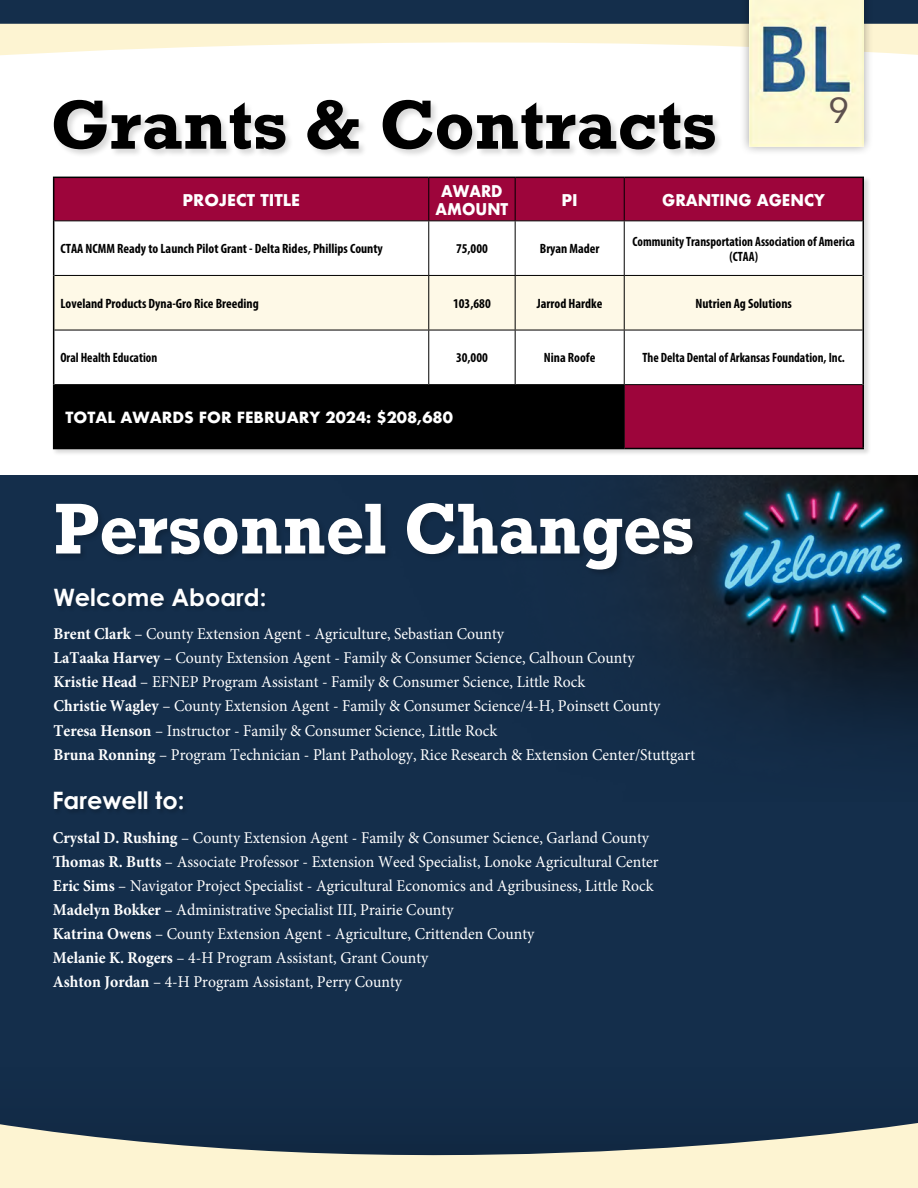
<style>
.page{position:relative;width:918px;height:1188px;background:#fff}
.page>*{position:absolute;margin:0;border:0;box-sizing:border-box;transform-origin:0 0}
.t1{font:700 67.5px "Rockwell";color:#fff;scale:.93 1}
.t2{font:700 65.25px "Rockwell";color:#000}
.t3{font:36px "Avenir";color:#5e514e}
.t4{font:700 24px "Century Gothic Pro";color:#fff}
.t5{font:16.5px/24px "Minion Pro";color:#fff;scale:.95 1}
.t6{font:700 15.75px "Futura";color:#fff}
.t7{font:700 15.75px "Futura";color:#fff;scale:.95 1}
.t8{font:700 15.75px/18px "Futura";color:#fff;text-align:center;scale:.92 1}
.t9{font:700 15px "Futura";color:#fff}
.t10{font:700 condensed 13.5px "Myriad Pro";color:#000}
.t11{font:700 condensed 13.5px/15px "Myriad Pro";color:#000;text-align:center;scale:.95 1}
.s1{font-weight:700}
</style>
<div class="page">
<div style="left:0;top:0;width:918px;height:24px;background:#142e4b"></div>
<svg style="left:0;top:37px;width:918px;height:19px"></svg>
<div style="left:0;top:24px;width:918px;height:13px;background:#fdf4d2"></div>
<div style="left:739px;top:0;width:135px;height:157px;background:#000;opacity:.35"></div>
<img style="left:749px;top:0;width:115px;height:147px">
<div style="left:53px;top:99px;width:671px;height:59px;background:#000;opacity:.15"></div>
<div style="left:52px;top:176px;width:819px;height:281px;background:#000;opacity:.15"></div>
<div style="left:54px;top:178px;width:808px;height:270px;background:#9d053b"></div>
<svg style="left:54px;top:221px;width:808px;height:163px"></svg>
<div style="left:54px;top:276px;width:808px;height:54px;background:#fef9e7"></div>
<div style="left:54px;top:385px;width:570px;height:64px;background:#000"></div>
<hr style="left:53px;top:177px;width:376px;height:1px;background:#000">
<hr style="left:53px;top:178px;width:1px;height:43px;background:#000">
<hr style="left:429px;top:177px;width:86px;height:1px;background:#000">
<hr style="left:515px;top:177px;width:109px;height:1px;background:#000">
<hr style="left:624px;top:177px;width:240px;height:1px;background:#000">
<hr style="left:862px;top:178px;width:2px;height:43px;background:#000">
<hr style="left:53px;top:221px;width:1px;height:54px;background:#000">
<hr style="left:862px;top:221px;width:2px;height:54px;background:#000">
<hr style="left:53px;top:275px;width:1px;height:55px;background:#000">
<hr style="left:862px;top:275px;width:2px;height:55px;background:#000">
<hr style="left:53px;top:330px;width:1px;height:55px;background:#000">
<hr style="left:862px;top:330px;width:2px;height:55px;background:#000">
<hr style="left:53px;top:385px;width:1px;height:63px;background:#000">
<hr style="left:862px;top:385px;width:2px;height:63px;background:#000">
<hr style="left:53px;top:448px;width:376px;height:1px;background:#000">
<hr style="left:624px;top:448px;width:240px;height:1px;background:#000">
<hr style="left:428px;top:178px;width:1px;height:42px;background:#000">
<hr style="left:515px;top:178px;width:1px;height:42px;background:#000">
<hr style="left:624px;top:178px;width:1px;height:42px;background:#000">
<hr style="left:54px;top:220px;width:375px;height:1px;background:#000">
<hr style="left:429px;top:220px;width:86px;height:1px;background:#000">
<hr style="left:428px;top:221px;width:1px;height:54px;background:#000">
<hr style="left:515px;top:220px;width:109px;height:1px;background:#000">
<hr style="left:515px;top:221px;width:1px;height:54px;background:#000">
<hr style="left:624px;top:220px;width:238px;height:1px;background:#000">
<hr style="left:624px;top:221px;width:1px;height:54px;background:#000">
<hr style="left:54px;top:275px;width:375px;height:1px;background:#000">
<hr style="left:429px;top:275px;width:86px;height:1px;background:#000">
<hr style="left:428px;top:276px;width:1px;height:54px;background:#000">
<hr style="left:515px;top:275px;width:109px;height:1px;background:#000">
<hr style="left:515px;top:276px;width:1px;height:54px;background:#000">
<hr style="left:624px;top:275px;width:238px;height:1px;background:#000">
<hr style="left:624px;top:276px;width:1px;height:54px;background:#000">
<hr style="left:54px;top:330px;width:375px;height:1px;background:#000">
<hr style="left:429px;top:330px;width:86px;height:1px;background:#000">
<hr style="left:428px;top:330px;width:1px;height:54px;background:#000">
<hr style="left:515px;top:330px;width:109px;height:1px;background:#000">
<hr style="left:515px;top:330px;width:1px;height:54px;background:#000">
<hr style="left:624px;top:330px;width:238px;height:1px;background:#000">
<hr style="left:624px;top:330px;width:1px;height:54px;background:#000">
<hr style="left:54px;top:384px;width:375px;height:1px;background:#000">
<hr style="left:429px;top:384px;width:86px;height:1px;background:#000">
<hr style="left:515px;top:384px;width:109px;height:1px;background:#000">
<hr style="left:624px;top:384px;width:238px;height:1px;background:#000">
<hr style="left:624px;top:385px;width:1px;height:63px;background:#000">
<div style="left:0;top:475px;width:918px;height:713px;background:#142e4b"></div>
<img style="left:647px;top:475px;width:271px;height:261px">
<div style="left:53px;top:587px;width:218px;height:25px;background:#122b47"></div>
<div style="left:54px;top:790px;width:135px;height:26px;background:#132b47"></div>
<div style="left:54px;top:501px;width:647px;height:77px;background:#132c47"></div>
<svg style="left:0;top:1123px;width:918px;height:46px;fill:#fdf4d2"></svg>
<div style="left:0;top:1169px;width:918px;height:19px;background:#fdf4d2"></div>
<h1 class="t2" style="left:50px;top:83px;width:668px">Grants &amp; Contracts</h1>
<h3 class="t3" style="left:829px;top:82px;width:22px">9</h3>
<h1 class="t6" style="left:183px;top:189px;width:119px">PROJECT TITLE</h1>
<h1 class="t8" style="left:436px;top:182px;width:81px">AWARD<br>AMOUNT</h1>
<h1 class="t6" style="left:562px;top:189px;width:18px">PI</h1>
<h1 class="t7" style="left:662px;top:189px;width:173px">GRANTING AGENCY</h1>
<h1 class="t10" style="left:60px;top:240px;width:324px">CTAA NCMM Ready to Launch Pilot Grant - Delta Rides, Phillips County</h1>
<h1 class="t10" style="left:456px;top:240px;width:33px">75,000</h1>
<h1 class="t10" style="left:540px;top:240px;width:61px">Bryan Mader</h1>
<h1 class="t11" style="left:633px;top:233px;width:236px">Community Transportation Association of America (CTAA)</h1>
<h1 class="t10" style="left:60px;top:295px;width:200px">Loveland Products Dyna-Gro Rice Breeding</h1>
<h1 class="t10" style="left:453px;top:295px;width:39px">103,680</h1>
<h1 class="t10" style="left:537px;top:295px;width:67px">Jarrod Hardke</h1>
<h1 class="t10" style="left:696px;top:295px;width:98px">Nutrien Ag Solutions</h1>
<h1 class="t11" style="left:60px;top:350px;width:103px">Oral Health Education</h1>
<h1 class="t10" style="left:456px;top:349px;width:33px">30,000</h1>
<h1 class="t10" style="left:544px;top:349px;width:53px">Nina Roofe</h1>
<h1 class="t11" style="left:643px;top:350px;width:214px">The Delta Dental of Arkansas Foundation, Inc.</h1>
<h1 class="t9" style="left:66px;top:406px;width:389px">TOTAL AWARDS FOR FEBRUARY 2024: $208,680</h1>
<h2 class="t1" style="left:54px;top:485px;width:690px">Personnel Changes</h2>
<p class="t4" style="left:53px;top:583px;width:215px">Welcome Aboard:</p>
<p class="t5" style="left:54px;top:622px;width:677px"><span class="s1">Brent Clark</span> – County Extension Agent - Agriculture, Sebastian County<br><span class="s1">LaTaaka Harvey</span> – County Extension Agent - Family &amp; Consumer Science, Calhoun County<br><span class="s1">Kristie Head</span> – EFNEP Program Assistant - Family &amp; Consumer Science, Little Rock<br><span class="s1">Christie Wagley</span> – County Extension Agent - Family &amp; Consumer Science/4-H, Poinsett County <span class="s1">Teresa Henson</span> – Instructor - Family &amp; Consumer Science, Little Rock<br><span class="s1">Bruna Ronning</span> – Program Technician - Plant Pathology, Rice Research &amp; Extension Center/Stuttgart</p>
<p class="t4" style="left:52px;top:786px;width:134px">Farewell to:</p>
<p class="t5" style="left:53px;top:826px;width:639px"><span class="s1">Crystal D. Rushing</span> – County Extension Agent - Family &amp; Consumer Science, Garland County <span class="s1">Thomas R. Butts</span> – Associate Professor - Extension Weed Specialist, Lonoke Agricultural Center <span class="s1">Eric Sims</span> – Navigator Project Specialist - Agricultural Economics and Agribusiness, Little Rock <span class="s1">Madelyn Bokker</span> – Administrative Specialist III, Prairie County<br><span class="s1">Katrina Owens</span> – County Extension Agent - Agriculture, Crittenden County<br><span class="s1">Melanie K. Rogers</span> – 4-H Program Assistant, Grant County<br><span class="s1">Ashton Jordan</span> – 4-H Program Assistant, Perry County</p>
</div>
